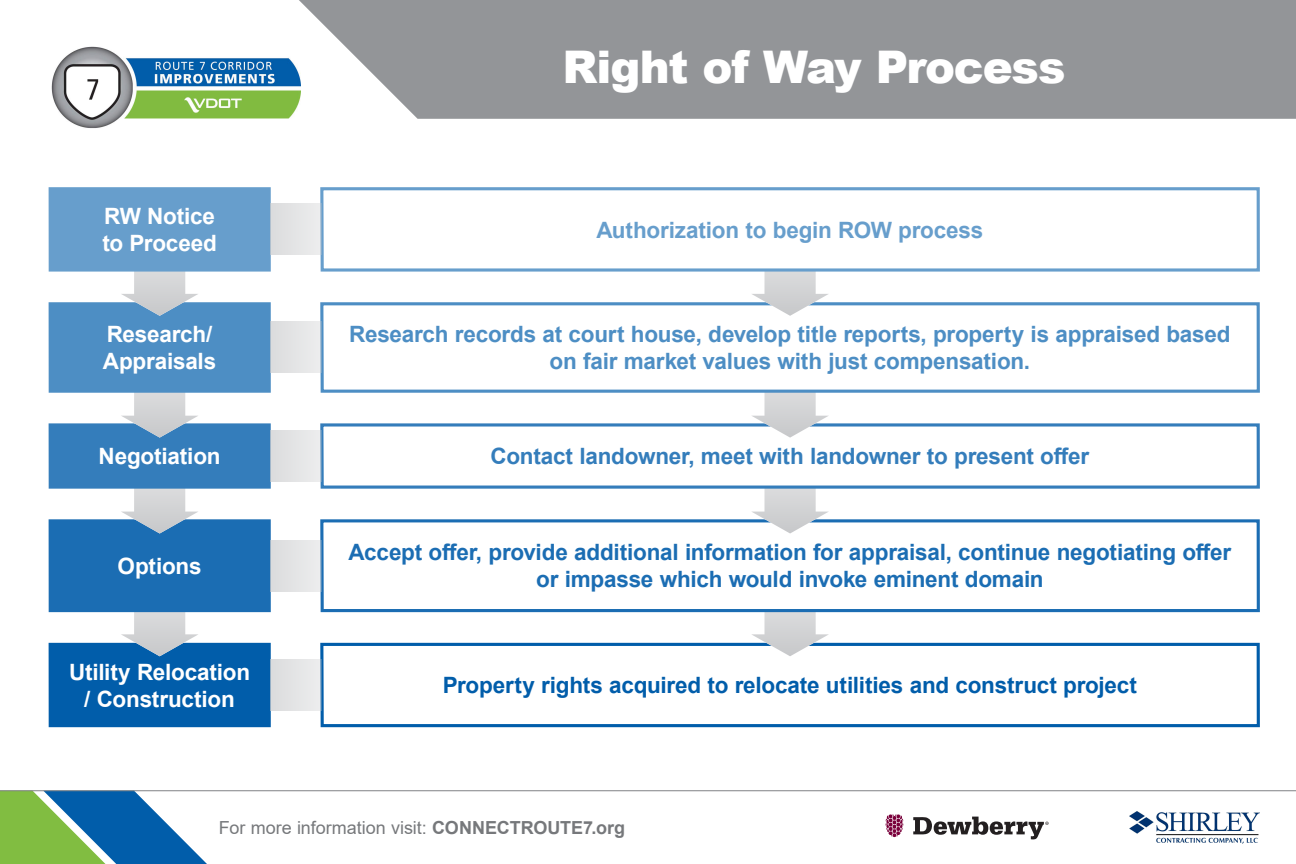
<style>
.page{position:relative;width:1296px;height:864px;background:#fff}
.page>*{position:absolute;margin:0;border:0;box-sizing:border-box;transform-origin:0 0}
.Black_Title{font:900 45px "Arial";letter-spacing:-.025em;color:#fff}
._10pt_Univers_White{font:700 22.5px/27px "Arial";letter-spacing:-.01em;color:#1b6db3;text-align:center}
._10pt_Univers_White-2{font:700 22.5px/27px "Arial";letter-spacing:-.01em;color:#4d8ec4;text-align:center}
._10pt_Univers_White-3{font:700 22.5px/27px "Arial";letter-spacing:-.01em;color:#fff}
._10pt_Univers_White-4{font:700 22.5px "Arial";letter-spacing:-.01em;color:#015daa}
._10pt_Univers_White-5{font:700 22.5px "Arial";letter-spacing:-.01em;color:#347dbb}
._10pt_Univers_White-6{font:700 22.5px "Arial";letter-spacing:-.01em;color:#679ecc}
.Title-_center{font:18px "Arial";color:#76787b}
.s1{font-weight:700}
</style>
<div class="page">
<svg style="left:320px;top:642px;width:940px;height:86px"></svg>
<svg style="left:751px;top:614px;width:78px;height:42px"></svg>
<svg style="left:319px;top:519px;width:941px;height:95px"></svg>
<svg style="left:751px;top:490px;width:78px;height:44px"></svg>
<svg style="left:320px;top:423px;width:940px;height:67px"></svg>
<svg style="left:751px;top:394px;width:78px;height:44px"></svg>
<svg style="left:319px;top:302px;width:941px;height:92px"></svg>
<svg style="left:751px;top:273px;width:78px;height:43px"></svg>
<svg style="left:319px;top:187px;width:941px;height:86px"></svg>
<div style="left:49px;top:643px;width:222px;height:84px;background:#015daa"></div>
<svg style="left:121px;top:612px;width:78px;height:44px"></svg>
<div style="left:49px;top:519px;width:222px;height:93px;background:#1b6db3"></div>
<svg style="left:121px;top:489px;width:78px;height:45px"></svg>
<div style="left:49px;top:423px;width:222px;height:66px;background:#347dbb"></div>
<svg style="left:121px;top:393px;width:78px;height:45px"></svg>
<div style="left:49px;top:302px;width:222px;height:91px;background:#4d8ec4"></div>
<svg style="left:121px;top:272px;width:78px;height:44px"></svg>
<div style="left:49px;top:187px;width:222px;height:85px;background:#679ecc"></div>
<div style="left:270px;top:204px;width:51px;height:51px;background:#e4e4e5"></div>
<div style="left:270px;top:322px;width:51px;height:51px;background:#e4e4e5"></div>
<div style="left:270px;top:430px;width:51px;height:52px;background:#e4e4e5"></div>
<div style="left:270px;top:540px;width:51px;height:51px;background:#e4e4e5"></div>
<div style="left:270px;top:659px;width:51px;height:52px;background:#e4e4e5"></div>
<div style="left:299px;top:0;width:997px;height:119px;background:#939598"></div>
<svg style="left:0;top:791px;width:207px;height:73px"></svg>
<hr style="left:0;top:790px;width:1296px;height:1px;background:#808285">
<svg style="left:886px;top:815px;width:17px;height:22px"></svg>
<svg style="left:913px;top:817px;width:136px;height:22px"></svg>
<img style="left:1130px;top:811px;width:130px;height:32px">
<img style="left:51px;top:44px;width:249px;height:84px">
<p class="_10pt_Univers_White-3" style="left:102px;top:203px;width:116px">RW Notice to Proceed</p>
<p class="_10pt_Univers_White-3" style="left:103px;top:321px;width:115px">Research/<br>Appraisals</p>
<p class="_10pt_Univers_White-3" style="left:99px;top:443px;width:123px">Negotiation</p>
<p class="_10pt_Univers_White-3" style="left:118px;top:553px;width:85px">Options</p>
<p class="_10pt_Univers_White-3" style="left:69px;top:659px;width:183px;text-align:center">Utility Relocation / Construction</p>
<p class="Black_Title" style="left:562px;top:34px;width:505px">Right of Way Process</p>
<p class="_10pt_Univers_White-6" style="left:596px;top:214px;width:389px">Authorization to begin ROW process</p>
<p class="_10pt_Univers_White-2" style="left:349px;top:321px;width:883px">Research records at court house, develop title reports, property is appraised based on fair market values with just compensation.</p>
<p class="_10pt_Univers_White-5" style="left:491px;top:440px;width:600px">Contact landowner, meet with landowner to present offer</p>
<p class="_10pt_Univers_White" style="left:349px;top:539px;width:884px">Accept offer, provide additional information for appraisal, continue negotiating offer or impasse which would invoke eminent domain</p>
<p class="_10pt_Univers_White-4" style="left:443px;top:669px;width:696px">Property rights acquired to relocate utilities and construct project</p>
<p class="Title-_center" style="left:219px;top:815px;width:408px">For more information visit: <span class="s1">CONNECTROUTE7.org</span></p>
</div>
